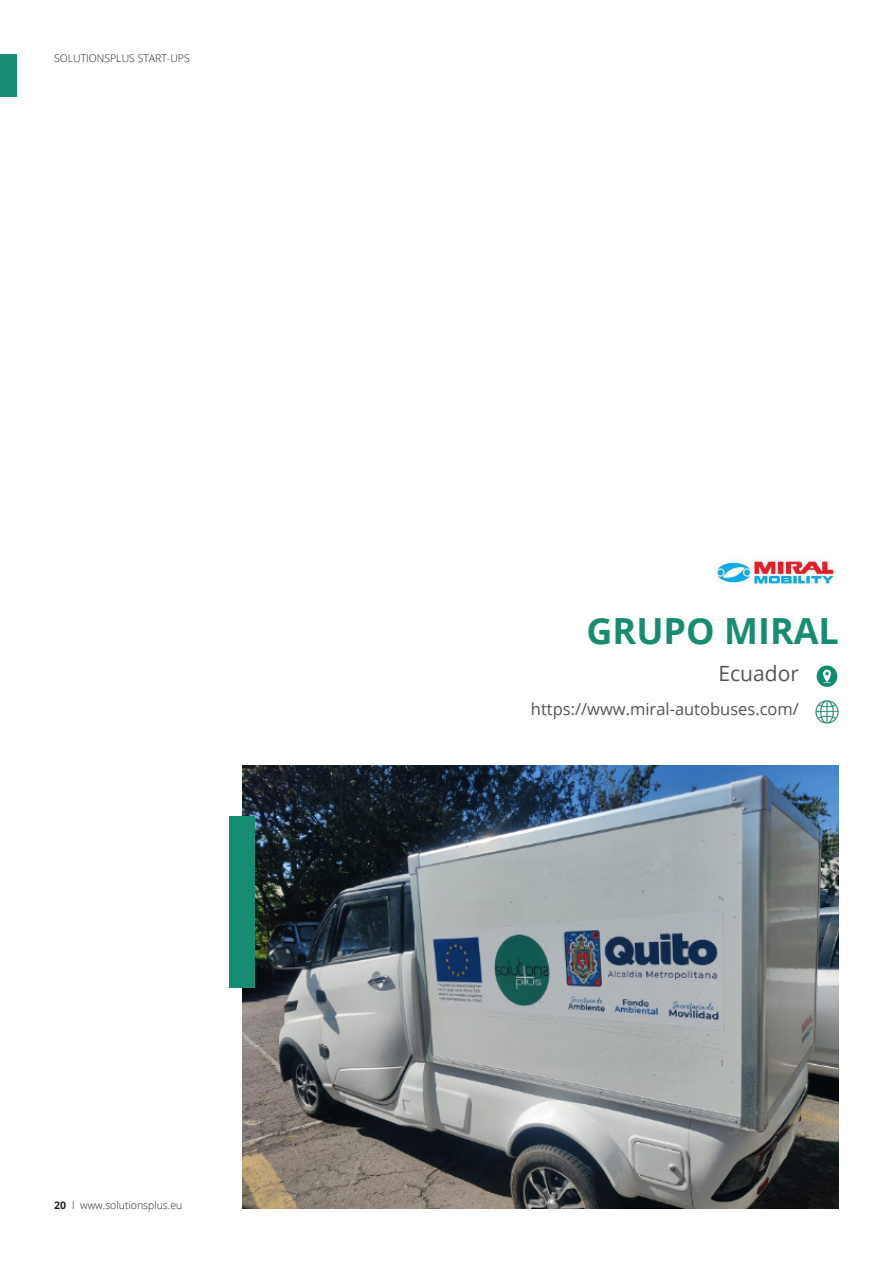
<style>
.page{position:relative;width:893px;height:1263px;background:#fff}
.page>*{position:absolute;margin:0;border:0;box-sizing:border-box;transform-origin:0 0}
.t1{font:700 36px "Open Sans";color:#168d70}
.t2{font:21px "Open Sans";color:#565357}
.t3{font:16.5px "Open Sans";color:#565357}
.t4{font:300 10.5px "Open Sans";color:#231f20}
.t5{font:700 10.5px "Open Sans";color:#231f20}
</style>
<div class="page">
<div style="left:0;top:54px;width:16px;height:43px;background:#168d70"></div>
<img style="left:715px;top:557px;width:122px;height:29px">
<img style="left:242px;top:765px;width:597px;height:444px">
<div style="left:230px;top:816px;width:25px;height:171px;background:#168d70"></div>
<img style="left:816px;top:665px;width:22px;height:22px">
<img style="left:815px;top:700px;width:24px;height:24px">
<p class="t4" style="left:54px;top:51px;width:137px">SOLUTIONSPLUS START-UPS</p>
<p class="t4" style="left:72px;top:1198px;width:112px">I www.solutionsplus.eu</p>
<p class="t5" style="left:54px;top:1198px;width:13px">20</p>
<p class="t1" style="left:586px;top:605px;width:254px">GRUPO MIRAL</p>
<p class="t2" style="left:719px;top:658px;width:82px">Ecuador</p>
<p class="t3" style="left:531px;top:698px;width:270px">https://www.miral-autobuses.com/</p>
</div>
